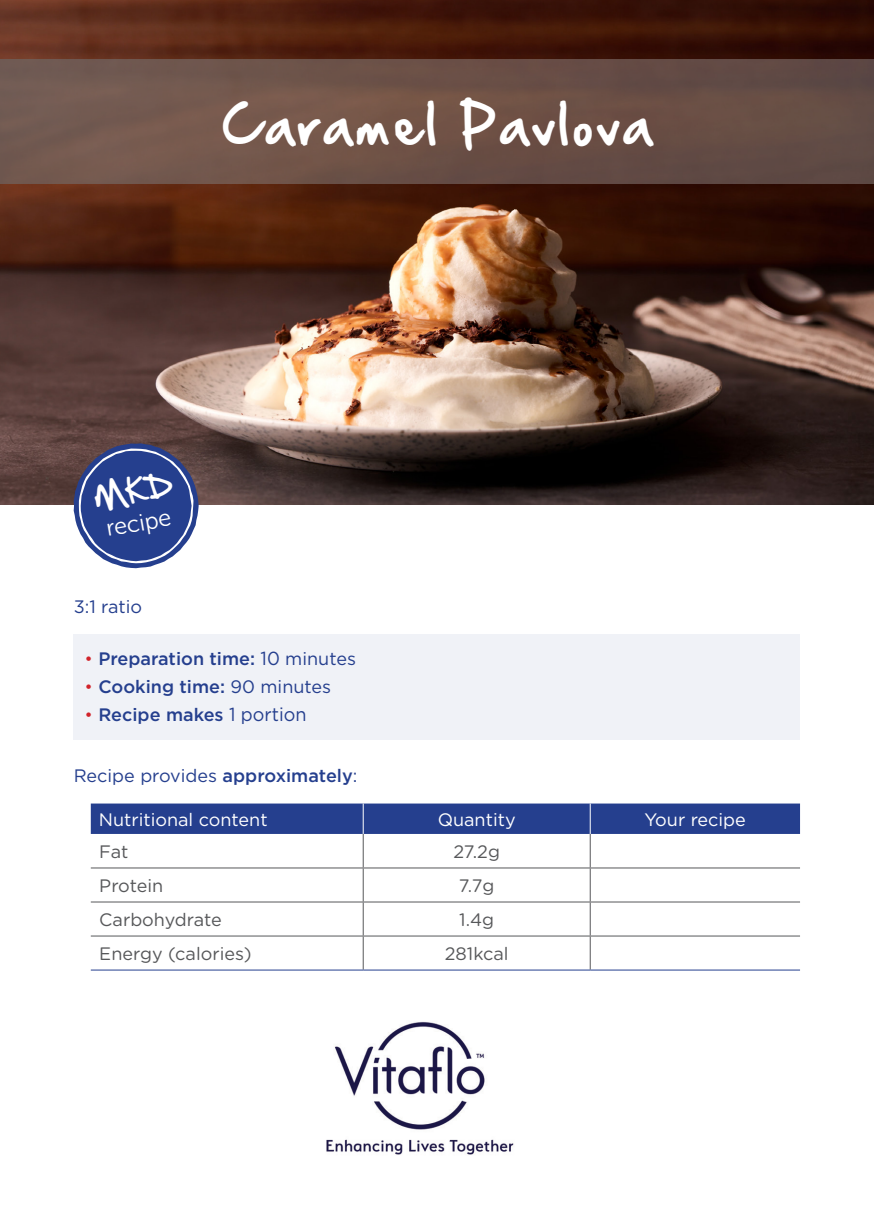
<style>
.page{position:relative;width:874px;height:1225px;background:#fff}
.page>*{position:absolute;margin:0;border:0;box-sizing:border-box;transform-origin:0 0}
.t1{font:48px "Hand Of Sean";letter-spacing:.08em;color:#fff;scale:.8 1}
.t2{font:23.8px "Museo Sans Rounded 300";color:#fff}
.t3{font:500 18px "Gotham";color:#253f8e}
.t4{font:18px "Gotham";color:#253f8e}
.t5{font:18px "Gotham";color:#fff}
.t6{font:18px "Gotham Rounded";color:#57585a}
.t7{font:18px "Gotham";color:#57585a}
.s1{font-weight:300;color:#d1232a}
.s2{font-weight:400;font-size:18.8px}
.s3{font-weight:400}
.s4{font-weight:500}
</style>
<div class="page">
<img style="left:0;top:0;width:873px;height:505px">
<div style="left:74px;top:634px;width:725px;height:106px;background:#f0f2f7"></div>
<div style="left:0;top:60px;width:873px;height:124px;background:linear-gradient(to right,#785c51,#604840)"></div>
<div style="left:91px;top:803px;width:708px;height:31px;background:#253f8e"></div>
<hr style="left:362px;top:803px;width:1px;height:31px;background:#fff">
<hr style="left:589px;top:803px;width:1px;height:31px;background:#fff">
<hr style="left:362px;top:834px;width:1px;height:33px;background:#57585a">
<hr style="left:589px;top:834px;width:1px;height:33px;background:#57585a">
<hr style="left:362px;top:868px;width:1px;height:33px;background:#57585a">
<hr style="left:589px;top:868px;width:1px;height:33px;background:#57585a">
<hr style="left:362px;top:902px;width:1px;height:33px;background:#57585a">
<hr style="left:589px;top:902px;width:1px;height:33px;background:#57585a">
<hr style="left:362px;top:936px;width:1px;height:33px;background:#57585a">
<hr style="left:589px;top:936px;width:1px;height:33px;background:#57585a">
<hr style="left:91px;top:867px;width:272px;height:1px;background:#57585a">
<hr style="left:363px;top:867px;width:227px;height:1px;background:#57585a">
<hr style="left:590px;top:867px;width:209px;height:1px;background:#57585a">
<hr style="left:91px;top:901px;width:272px;height:1px;background:#57585a">
<hr style="left:363px;top:901px;width:227px;height:1px;background:#57585a">
<hr style="left:590px;top:901px;width:209px;height:1px;background:#57585a">
<hr style="left:91px;top:935px;width:272px;height:1px;background:#57585a">
<hr style="left:590px;top:935px;width:209px;height:1px;background:#57585a">
<hr style="left:363px;top:935px;width:227px;height:1px;background:#57585a">
<hr style="left:91px;top:969px;width:272px;height:1px;background:#253f8e">
<hr style="left:363px;top:969px;width:227px;height:1px;background:#253f8e">
<hr style="left:590px;top:969px;width:209px;height:1px;background:#253f8e">
<img style="left:326px;top:1021px;width:188px;height:134px">
<svg style="left:74px;top:443px;width:124px;height:125px;background:#4c5c96"></svg>
<p class="t1" style="left:222px;top:82px;width:538px">Caramel Pavlova</p>
<p class="t2" style="left:104px;top:516px;width:67px;rotate:-10deg">recipe</p>
<p class="t4" style="left:74px;top:594px;width:70px">3:1 ratio</p>
<p class="t3" style="left:85px;top:646px;width:273px"><span class="s1">•</span> Preparation time: <span class="s2">10</span> <span class="s3">minutes</span></p>
<p class="t3" style="left:85px;top:674px;width:248px"><span class="s1">•</span> Cooking time: <span class="s3">90 minutes</span></p>
<p class="t3" style="left:85px;top:702px;width:223px"><span class="s1">•</span> Recipe makes <span class="s2">1 portion</span></p>
<p class="t4" style="left:74px;top:764px;width:285px">Recipe provides <span class="s4">approximately</span>:</p>
<p class="t5" style="left:99px;top:808px;width:170px">Nutritional content</p>
<p class="t5" style="left:437px;top:808px;width:79px">Quantity</p>
<p class="t5" style="left:644px;top:808px;width:103px">Your recipe</p>
<p class="t7" style="left:99px;top:840px;width:30px">Fat</p>
<p class="t7" style="left:453px;top:840px;width:48px">27.2g</p>
<p class="t7" style="left:99px;top:874px;width:66px">Protein</p>
<p class="t6" style="left:458px;top:873px;width:37px">7.7g</p>
<p class="t7" style="left:99px;top:908px;width:124px">Carbohydrate</p>
<p class="t6" style="left:459px;top:907px;width:36px">1.4g</p>
<p class="t6" style="left:99px;top:941px;width:154px">Energy (calories)</p>
<p class="t6" style="left:444px;top:941px;width:65px">281kcal</p>
</div>
